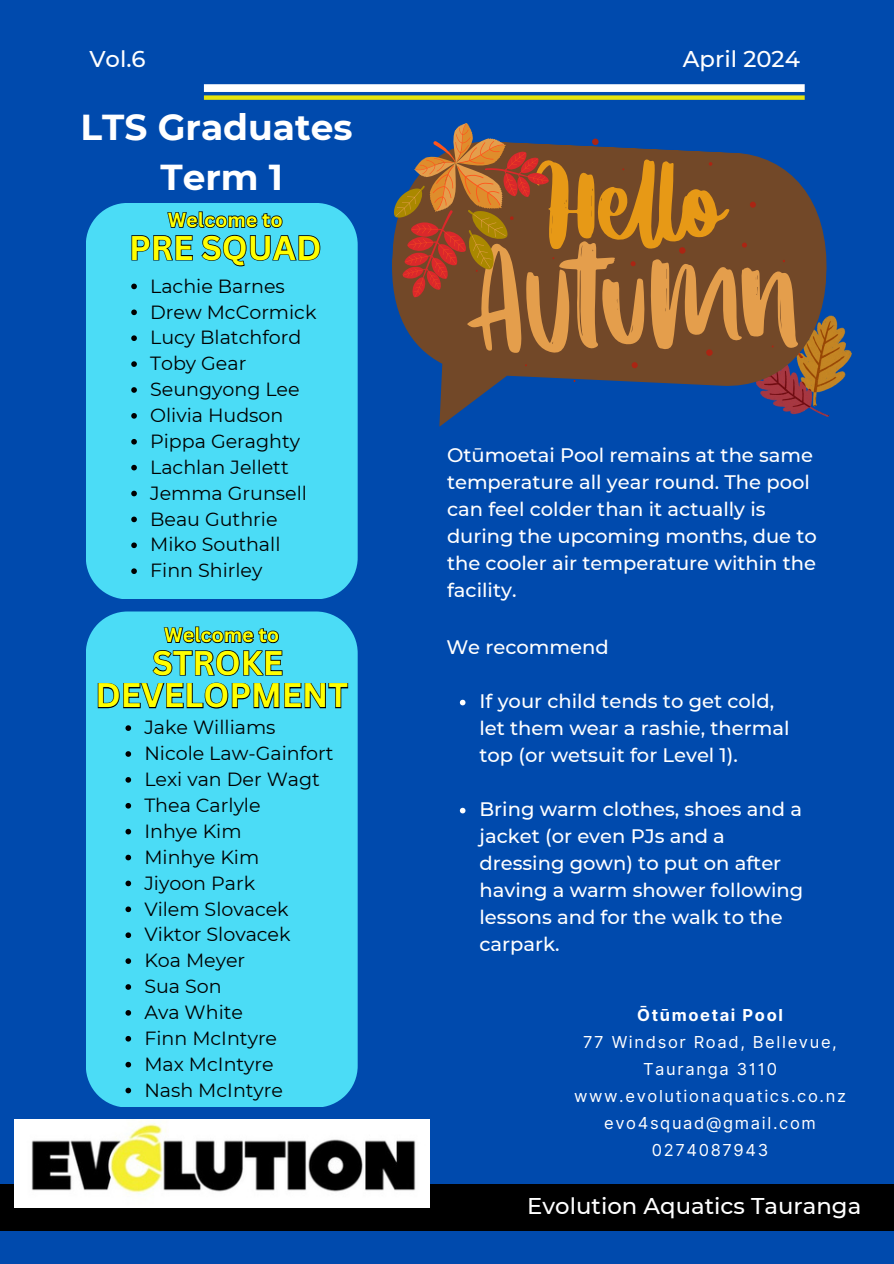
<style>
.page{position:relative;width:894px;height:1264px;background:#fff}
.page>*{position:absolute;margin:0;border:0;box-sizing:border-box;transform-origin:0 0}
.t1{font:700 36px/49.5px "Montserrat";color:#fff;text-align:center}
.t2{font:700 33.3px/32.7px "Canva Sans";color:#ff0;text-align:center}
.t3{font:500 22.8px "Montserrat";color:#fff}
.t4{font:700 19.8px "Canva Sans";color:#ff0}
.t5{font:500 19.5px/27px "Montserrat";color:#fff}
.t6{font:19.05px "Montserrat";color:#000}
.t7{font:16.5px/27px "Inter";letter-spacing:.1em;color:#fff;text-align:center}
.t8{font:700 16.5px "Inter";letter-spacing:.1em;color:#fff}
</style>
<div class="page">
<div style="left:0;top:0;width:893px;height:1263px;background:#004aad"></div>
<div style="left:0;top:1184px;width:893px;height:46px;background:#000"></div>
<div style="left:204px;top:84px;width:600px;height:8px;background:#fff"></div>
<div style="left:204px;top:95px;width:600px;height:5px;background:#e6e40c"></div>
<img style="left:14px;top:1119px;width:415px;height:88px">
<div style="left:86px;top:611px;width:271px;height:496px;background:#4bdcf6"></div>
<img style="left:760px;top:315px;width:91px;height:101px">
<svg style="left:426px;top:182px;width:403px;height:206px;fill:#724828"></svg>
<svg style="left:631px;top:362px;width:6px;height:6px"></svg>
<svg style="left:705px;top:349px;width:7px;height:7px"></svg>
<svg style="left:392px;top:123px;width:406px;height:230px;background:#875e3e"></svg>
<div style="left:86px;top:203px;width:271px;height:396px;background:#4bdcf6"></div>
<svg style="left:459px;top:699px;width:6px;height:6px"></svg>
<svg style="left:459px;top:807px;width:6px;height:6px"></svg>
<svg style="left:131px;top:283px;width:6px;height:6px"></svg>
<svg style="left:131px;top:309px;width:6px;height:6px"></svg>
<svg style="left:131px;top:335px;width:6px;height:6px"></svg>
<svg style="left:131px;top:361px;width:6px;height:6px"></svg>
<svg style="left:131px;top:387px;width:6px;height:6px"></svg>
<svg style="left:131px;top:413px;width:6px;height:5px"></svg>
<svg style="left:131px;top:439px;width:6px;height:5px"></svg>
<svg style="left:131px;top:465px;width:6px;height:5px"></svg>
<svg style="left:131px;top:490px;width:6px;height:6px"></svg>
<svg style="left:131px;top:516px;width:6px;height:6px"></svg>
<svg style="left:131px;top:542px;width:6px;height:6px"></svg>
<svg style="left:131px;top:568px;width:6px;height:6px"></svg>
<svg style="left:125px;top:725px;width:6px;height:6px"></svg>
<svg style="left:125px;top:751px;width:6px;height:5px"></svg>
<svg style="left:125px;top:777px;width:6px;height:5px"></svg>
<svg style="left:125px;top:803px;width:6px;height:5px"></svg>
<svg style="left:125px;top:828px;width:6px;height:6px"></svg>
<svg style="left:125px;top:854px;width:6px;height:6px"></svg>
<svg style="left:125px;top:880px;width:6px;height:6px"></svg>
<svg style="left:125px;top:906px;width:6px;height:6px"></svg>
<svg style="left:125px;top:932px;width:6px;height:6px"></svg>
<svg style="left:125px;top:958px;width:6px;height:5px"></svg>
<svg style="left:125px;top:984px;width:6px;height:5px"></svg>
<svg style="left:125px;top:1010px;width:6px;height:5px"></svg>
<svg style="left:125px;top:1035px;width:6px;height:6px"></svg>
<svg style="left:125px;top:1061px;width:6px;height:6px"></svg>
<svg style="left:125px;top:1087px;width:6px;height:6px"></svg>
<svg style="left:131px;top:211px;width:190px;height:56px;background:#3badc2"></svg>
<svg style="left:97px;top:625px;width:252px;height:84px;background:#3db4ca"></svg>
<p class="t3" style="left:89px;top:45px;width:58px">Vol.6</p>
<h1 class="t3" style="left:682px;top:45px;width:118px">April 2024</h1>
<p class="t1" style="left:80px;top:102px;width:273px">LTS Graduates<br>Term 1</p>
<p class="t4" style="left:168px;top:206px;width:116px">Welcome to</p>
<p class="t2" style="left:129px;top:230px;width:194px">PRE SQUAD</p>
<p class="t6" style="left:150px;top:274px;width:136px">Lachie Barnes</p>
<p class="t6" style="left:150px;top:300px;width:168px">Drew McCormick</p>
<p class="t6" style="left:150px;top:326px;width:153px">Lucy Blatchford</p>
<p class="t6" style="left:150px;top:352px;width:98px">Toby Gear</p>
<p class="t6" style="left:150px;top:378px;width:151px">Seungyong Lee</p>
<p class="t6" style="left:150px;top:403px;width:135px">Olivia Hudson</p>
<h3 class="t6" style="left:150px;top:429px;width:151px">Pippa Geraghty</h3>
<h1 class="t6" style="left:150px;top:455px;width:140px">Lachlan Jellett</h1>
<h3 class="t6" style="left:150px;top:481px;width:158px">Jemma Grunsell</h3>
<p class="t6" style="left:150px;top:507px;width:129px">Beau Guthrie</p>
<p class="t6" style="left:150px;top:533px;width:132px">Miko Southall</p>
<p class="t6" style="left:150px;top:559px;width:114px">Finn Shirley</p>
<p class="t4" style="left:164px;top:621px;width:116px">Welcome to</p>
<p class="t2" style="left:95px;top:645px;width:254px">STROKE<br>DEVELOPMENT</p>
<p class="t6" style="left:144px;top:716px;width:133px">Jake Williams</p>
<p class="t6" style="left:144px;top:741px;width:191px">Nicole Law-Gainfort</p>
<p class="t6" style="left:144px;top:767px;width:177px">Lexi van Der Wagt</p>
<p class="t6" style="left:144px;top:793px;width:118px">Thea Carlyle</p>
<p class="t6" style="left:144px;top:819px;width:99px">Inhye Kim</p>
<p class="t6" style="left:144px;top:845px;width:116px">Minhye Kim</p>
<p class="t6" style="left:144px;top:871px;width:112px">Jiyoon Park</p>
<p class="t6" style="left:144px;top:897px;width:146px">Vilem Slovacek</p>
<p class="t6" style="left:144px;top:923px;width:148px">Viktor Slovacek</p>
<p class="t6" style="left:144px;top:948px;width:102px">Koa Meyer</p>
<p class="t6" style="left:144px;top:974px;width:79px">Sua Son</p>
<p class="t6" style="left:144px;top:1000px;width:100px">Ava White</p>
<p class="t6" style="left:144px;top:1026px;width:134px">Finn McIntyre</p>
<p class="t6" style="left:144px;top:1052px;width:131px">Max McIntyre</p>
<p class="t6" style="left:144px;top:1078px;width:140px">Nash McIntyre</p>
<p class="t5" style="left:447px;top:441px;width:371px">Otūmoetai Pool remains at the same temperature all year round. The pool can feel colder than it actually is during the upcoming months, due to the cooler air temperature within the facility.</p>
<p class="t5" style="left:446px;top:633px;width:164px">We recommend</p>
<p class="t5" style="left:479px;top:687px;width:311px">If your child tends to get cold, let them wear a rashie, thermal top (or wetsuit for Level 1).</p>
<p class="t5" style="left:479px;top:795px;width:325px">Bring warm clothes, shoes and a jacket (or even PJs and a dressing gown) to put on after having a warm shower following lessons and for the walk to the carpark.</p>
<h3 class="t8" style="left:637px;top:1004px;width:147px">Ōtūmoetai Pool</h3>
<p class="t7" style="left:574px;top:1028px;width:273px">77 Windsor Road, Bellevue,<br>Tauranga 3110 www.evolutionaquatics.co.nz</p>
<p class="t7" style="left:604px;top:1109px;width:213px">evo4squad@gmail.com</p>
<p class="t7" style="left:651px;top:1136px;width:118px">0274087943</p>
<p class="t3" style="left:527px;top:1192px;width:335px">Evolution Aquatics Tauranga</p>
</div>
